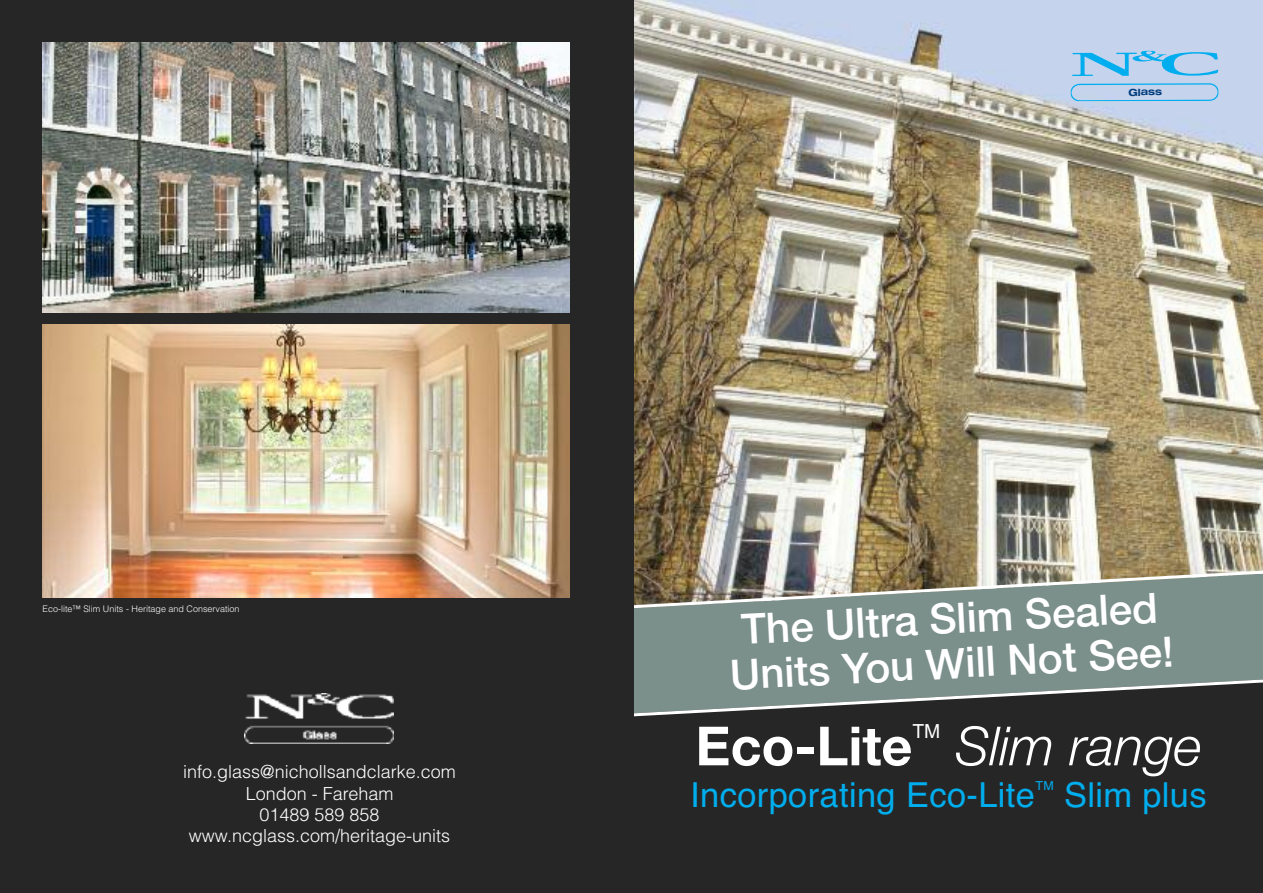
<style>
.page{position:relative;width:1263px;height:893px;background:#fff}
.page>*{position:absolute;margin:0;border:0;box-sizing:border-box;transform-origin:0 0}
.t1{font:italic 300 54px "Helvetica Neue";color:#fff}
.t2{font:700 54px "Helvetica Neue LT Std";color:#fff}
.t3{font:500 42px/45px "Helvetica Neue LT Std";color:#fff;text-align:center}
.t4{font:34.5px "Helvetica";letter-spacing:.01em;color:#00aded}
.t5{font:19.5px "Arial";color:#fff}
.t6{font:300 18px/21.5px "Helvetica";color:#fff;text-align:center}
.t7{font:12.45px "Helvetica";color:#00aded}
.t8{font:700 expanded 9.9px "Helvetica Neue LT Std";letter-spacing:-.005em;color:#013d7d}
.t9{font:300 9px "Helvetica";color:#fff}
</style>
<div class="page">
<div style="left:634px;top:0;width:629px;height:893px;background:#272627"></div>
<img style="left:634px;top:0;width:629px;height:570px">
<svg style="left:634px;top:570px;width:629px;height:147px;background:#788580"></svg>
<div style="left:0;top:0;width:634px;height:893px;background:#272627"></div>
<img style="left:245px;top:693px;width:148px;height:51px">
<img style="left:43px;top:43px;width:527px;height:269px">
<img style="left:43px;top:324px;width:526px;height:274px">
<svg style="left:1070px;top:83px;width:149px;height:18px;background:#a9cded"></svg>
<svg style="left:1072px;top:51px;width:147px;height:25px;background:#8cc8ed"></svg>
<p class="t9" style="left:43px;top:601px;width:199px">Eco-lite™ Slim Units - Heritage and Conservation</p>
<p class="t6" style="left:183px;top:760px;width:274px">info.glass@nichollsandclarke.com<br>London - Fareham<br>01489 589 858 www.ncglass.com/heritage-units</p>
<p class="t8" style="left:1128px;top:88px;width:35px">Glass</p>
<h2 class="t3" style="left:727px;top:611px;width:446px;rotate:-3deg">The Ultra Slim Sealed<br>Units You Will Not See!</h2>
<h1 class="t2" style="left:695px;top:727px;width:218px">Eco-Lite</h1>
<p class="t5" style="left:912px;top:720px;width:30px">TM</p>
<h1 class="t1" style="left:955px;top:704px;width:248px">Slim range</h1>
<h3 class="t4" style="left:690px;top:775px;width:346px">Incorporating Eco-Lite</h3>
<p class="t7" style="left:1035px;top:778px;width:20px">TM</p>
<h3 class="t4" style="left:1064px;top:775px;width:144px">Slim plus</h3>
</div>
